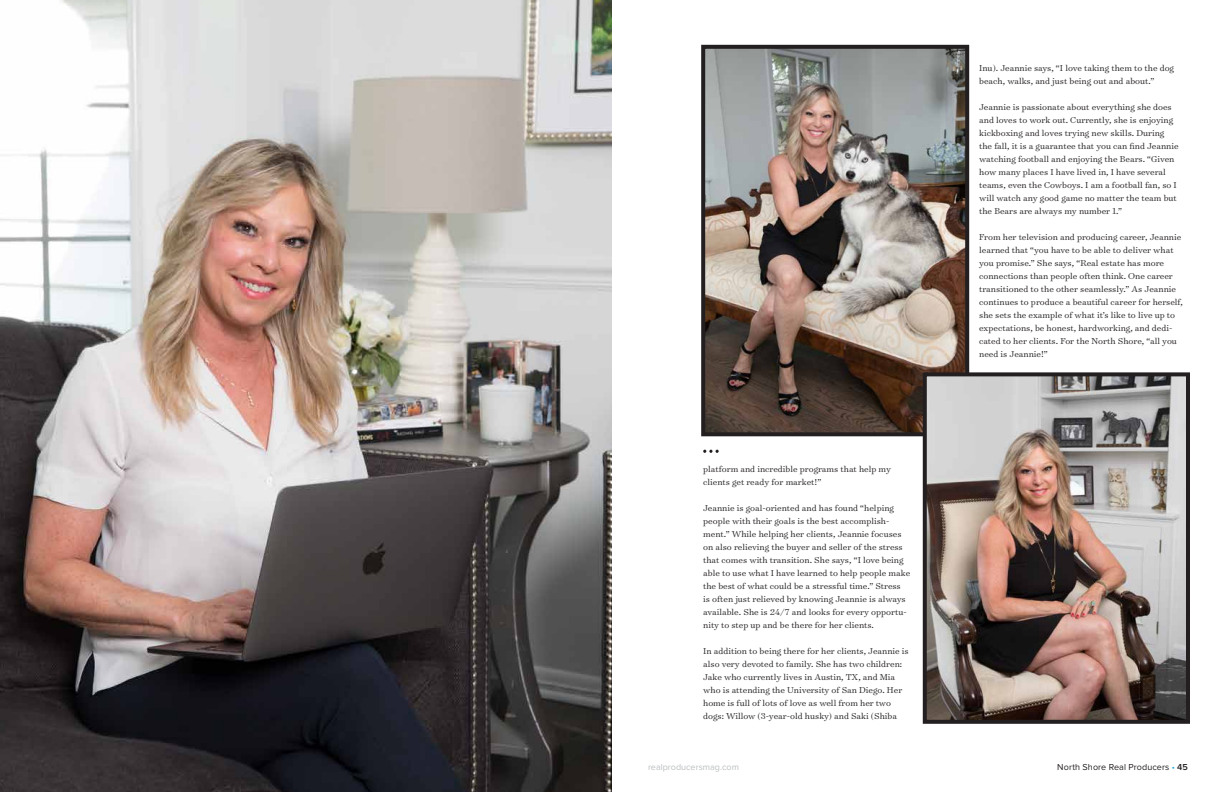
<style>
.page{position:relative;width:1224px;height:792px;background:#fff}
.page>*{position:absolute;margin:0;border:0;box-sizing:border-box;transform-origin:0 0}
.t1{font:300 9.8px/13px "Surveyor Text";color:#231f20}
.t2{font:9px "Proxima Nova";letter-spacing:.01em;color:#231f20}
.t3{font:9px "Proxima Nova";color:#bcbec0}
.s1{color:#19a8e0}
.s2{font-weight:600}
</style>
<div class="page">
<img style="left:0;top:0;width:612px;height:792px">
<img style="left:706px;top:50px;width:258px;height:381px">
<div style="left:701px;top:45px;width:268px;height:391px;border:4px solid #231f20"></div>
<img style="left:928px;top:377px;width:257px;height:342px">
<div style="left:923px;top:372px;width:267px;height:352px;border:4px solid #231f20"></div>
<svg style="left:703px;top:450px;width:16px;height:3px"></svg>
<p class="t1" style="left:703px;top:462px;width:189px">platform and incredible programs that help my clients get ready for market!”</p>
<p class="t1" style="left:703px;top:501px;width:208px">Jeannie is goal-oriented and has found “helping people with their goals is the best accomplish&shy;ment.” While helping her clients, Jeannie focuses on also relieving the buyer and seller of the stress that comes with transition. She says, “I love being able to use what I have learned to help people make the best of what could be a stressful time.” Stress<br>is often just relieved by knowing Jeannie is always available. She is 24/7 and looks for every opportu&shy;nity to step up and be there for her clients.</p>
<p class="t1" style="left:703px;top:644px;width:207px">In addition to being there for her clients, Jeannie is also very devoted to family. She has two children:<br>Jake who currently lives in Austin, TX, and Mia who is attending the University of San Diego. Her home is full of lots of love as well from her two dogs: Willow (3-year-old husky) and Saki (Shiba</p>
<p class="t1" style="left:979px;top:61px;width:196px">Inu). Jeannie says, “I love taking them to the dog beach, walks, and just being out and about.”</p>
<p class="t1" style="left:979px;top:100px;width:201px">Jeannie is passionate about everything she does and loves to work out. Currently, she is enjoying kickboxing and loves trying new skills. During the fall, it is a guarantee that you can find Jeannie watching football and enjoying the Bears. “Given how many places I have lived in, I have several teams, even the Cowboys. I am a football fan, so I will watch any good game no matter the team but the Bears are always my number 1.”</p>
<p class="t1" style="left:979px;top:230px;width:205px">From her television and producing career, Jeannie learned that “you have to be able to deliver what you promise.” She says, “Real estate has more connections than people often think. One career transitioned to the other seamlessly.” As Jeannie continues to produce a beautiful career for herself, she sets the example of what it’s like to live up to expectations, be honest, hardworking, and dedi&shy;cated to her clients. For the North Shore, “all you need is Jeannie!”</p>
<p class="t3" style="left:648px;top:762px;width:92px">realproducersmag.com</p>
<p class="t2" style="left:1057px;top:762px;width:132px">North Shore Real Producers <span class="s1">•</span> <span class="s2">45</span></p>
</div>
